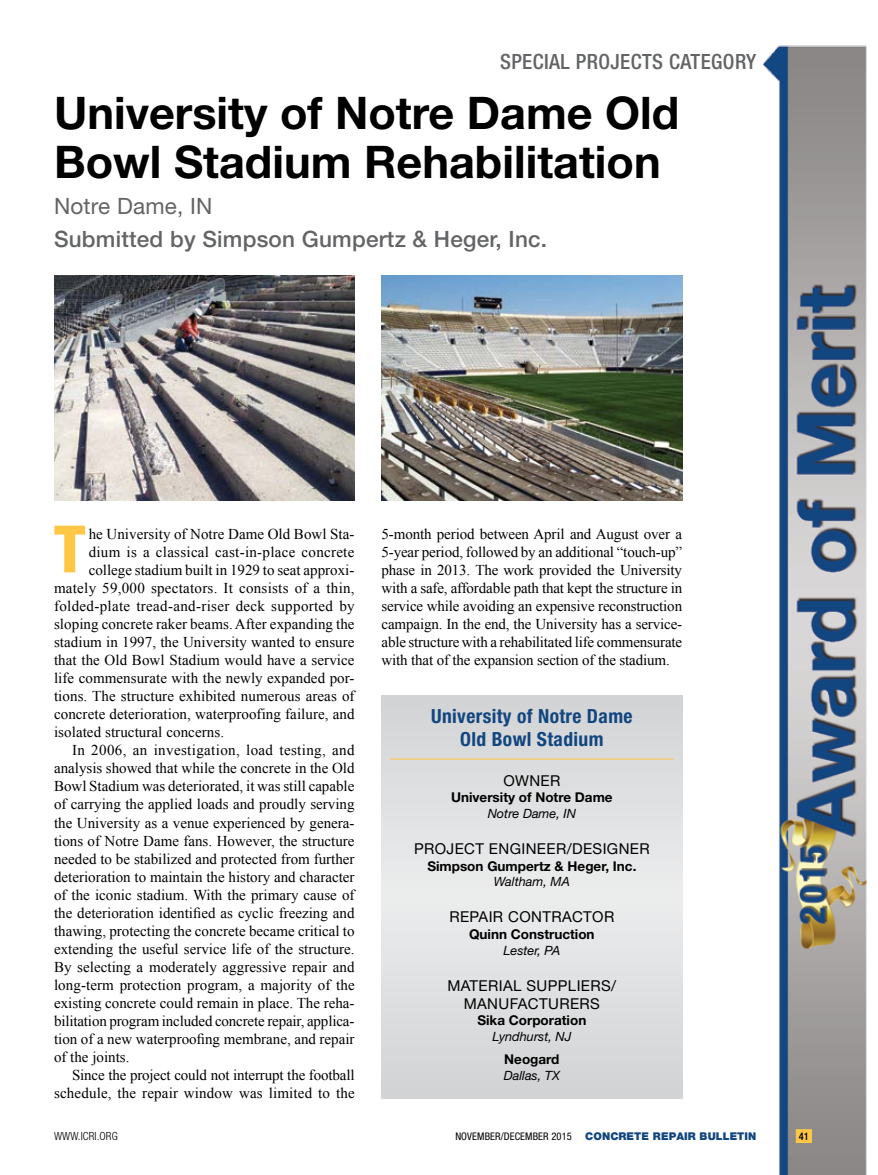
<style>
.page{position:relative;width:878px;height:1175px;background:#fff}
.page>*{position:absolute;margin:0;border:0;box-sizing:border-box;transform-origin:0 0}
.t1{font:800 condensed 65.4px "Helvetica Neue LT Std";color:#ffc745}
.t2{font:700 45px/49.5px "Helvetica Neue LT Std";color:#000}
.t3{font:500 22.5px "Helvetica Neue LT Std";letter-spacing:.01em;color:#636466}
.t4{font:22.5px "Helvetica Neue LT Std";letter-spacing:.01em;color:#636466}
.t5{font:500 condensed 21px "Helvetica Neue LT Std";letter-spacing:.02em;color:#636466}
.t6{font:700 condensed 19.5px/23.4px "Helvetica Neue LT Std";letter-spacing:.02em;color:#124680;text-align:center}
.t7{font:15px/18px "Times New Roman";color:#000;text-align:justify}
.t8{font:15px "Times New Roman";letter-spacing:.02em;color:#000}
.t9{font:15px/18px "Helvetica Neue LT Std";letter-spacing:.025em;color:#000;text-align:center}
.t10{font:15px "Times New Roman";letter-spacing:.025em;color:#000}
.t11{font:700 13.5px "Helvetica Neue LT Std";color:#000}
.t12{font:italic 12.75px "Helvetica Neue LT Std";color:#000}
.t13{font:300 condensed 11.25px "Helvetica Neue LT Std";letter-spacing:.01em;color:#000}
.t14{font:900 10.8px "Helvetica Neue LT Std";letter-spacing:.01em;color:#124680}
.t15{font:500 condensed 10.5px "Helvetica Neue LT Std";color:#000}
.s1{font-weight:400;font-stretch:condensed;font-size:10.5px;color:#000}
</style>
<div class="page">
<img style="left:763px;top:45px;width:104px;height:1129px">
<div style="left:381px;top:695px;width:301px;height:403px;background:linear-gradient(to right,#dfe0e0,#dfe0e0)"></div>
<hr style="left:390px;top:758px;width:283px;height:1px;background:#ffc745">
<img style="left:54px;top:275px;width:300px;height:225px">
<img style="left:381px;top:275px;width:301px;height:225px">
<div style="left:795px;top:1129px;width:16px;height:13px;background:#ffc745;border:1px solid #ffc745"></div>
<h3 class="t5" style="left:500px;top:49px;width:258px">SPECIAL PROJECTS CATEGORY</h3>
<h2 class="t2" style="left:54px;top:87px;width:626px">University of Notre Dame Old<br>Bowl Stadium Rehabilitation</h2>
<h3 class="t4" style="left:54px;top:193px;width:160px">Notre Dame, IN</h3>
<h3 class="t3" style="left:54px;top:226px;width:494px">Submitted by Simpson Gumpertz &amp; Heger, Inc.</h3>
<h1 class="t1" style="left:54px;top:508px;width:33px">T</h1>
<p class="t7" style="left:89px;top:525px;width:267px">he University of Notre Dame Old Bowl Sta-</p>
<p class="t8" style="left:89px;top:542px;width:267px">dium is a classical cast-in-place concrete</p>
<p class="t7" style="left:89px;top:561px;width:267px">college stadium built in 1929 to seat approxi-</p>
<p class="t7" style="left:54px;top:579px;width:302px">mately 59,000 spectators. It consists of a thin,</p>
<p class="t8" style="left:54px;top:596px;width:302px">folded-plate tread-and-riser deck supported by</p>
<p class="t7" style="left:54px;top:615px;width:302px">sloping concrete raker beams. After expanding the</p>
<p class="t7" style="left:54px;top:633px;width:302px">stadium in 1997, the University wanted to ensure</p>
<p class="t7" style="left:54px;top:651px;width:302px">that the Old Bowl Stadium would have a service</p>
<p class="t7" style="left:54px;top:669px;width:302px">life commensurate with the newly expanded por-</p>
<p class="t7" style="left:54px;top:687px;width:302px">tions. The structure exhibited numerous areas of</p>
<p class="t7" style="left:54px;top:705px;width:302px">concrete deterioration, waterproofing failure, and</p>
<p class="t7" style="left:54px;top:723px;width:171px">isolated structural concerns.</p>
<p class="t10" style="left:72px;top:740px;width:284px">In 2006, an investigation, load testing, and</p>
<p class="t7" style="left:54px;top:759px;width:302px">analysis showed that while the concrete in the Old</p>
<p class="t7" style="left:54px;top:777px;width:302px">Bowl Stadium was deteriorated, it was still capable</p>
<p class="t7" style="left:54px;top:795px;width:302px">of carrying the applied loads and proudly serving</p>
<p class="t7" style="left:54px;top:813px;width:302px">the University as a venue experienced by genera-</p>
<p class="t7" style="left:54px;top:831px;width:302px">tions of Notre Dame fans. However, the structure</p>
<p class="t7" style="left:54px;top:849px;width:302px">needed to be stabilized and protected from further</p>
<p class="t7" style="left:54px;top:867px;width:302px">deterioration to maintain the history and character</p>
<p class="t7" style="left:54px;top:885px;width:302px">of the iconic stadium. With the primary cause of</p>
<p class="t7" style="left:54px;top:903px;width:302px">the deterioration identified as cyclic freezing and</p>
<p class="t7" style="left:54px;top:921px;width:302px">thawing, protecting the concrete became critical to</p>
<p class="t7" style="left:54px;top:939px;width:302px">extending the useful service life of the structure.</p>
<p class="t7" style="left:54px;top:957px;width:302px">By selecting a moderately aggressive repair and</p>
<p class="t7" style="left:54px;top:975px;width:302px">long-term protection program, a majority of the</p>
<p class="t7" style="left:54px;top:993px;width:302px">existing concrete could remain in place. The reha-</p>
<p class="t7" style="left:54px;top:1011px;width:302px">bilitation program included concrete repair, applica-</p>
<p class="t7" style="left:54px;top:1029px;width:302px">tion of a new waterproofing membrane, and repair</p>
<p class="t7" style="left:54px;top:1047px;width:77px">of the joints.</p>
<p class="t7" style="left:72px;top:1065px;width:284px">Since the project could not interrupt the football</p>
<p class="t7" style="left:54px;top:1083px;width:302px">schedule, the repair window was limited to the</p>
<p class="t7" style="left:381px;top:525px;width:302px">5-month period between April and August over a 5-year period, followed by an additional “touch-up” phase in 2013. The work provided the University with a safe, affordable path that kept the structure in service while avoiding an expensive reconstruction campaign. In the end, the University has a service&shy;able structure with a rehabilitated life commensurate with that of the expansion section of the stadium.</p>
<h3 class="t6" style="left:431px;top:703px;width:203px">University of Notre Dame<br>Old Bowl Stadium</h3>
<p class="t9" style="left:503px;top:771px;width:59px">OWNER</p>
<p class="t11" style="left:451px;top:789px;width:163px">University of Notre Dame</p>
<p class="t12" style="left:488px;top:806px;width:90px">Notre Dame, IN</p>
<p class="t9" style="left:414px;top:839px;width:237px">PROJECT ENGINEER/DESIGNER</p>
<p class="t11" style="left:427px;top:857px;width:210px">Simpson Gumpertz &amp; Heger, Inc.</p>
<p class="t12" style="left:493px;top:874px;width:78px">Waltham, MA</p>
<p class="t9" style="left:449px;top:908px;width:166px">REPAIR CONTRACTOR</p>
<p class="t11" style="left:469px;top:925px;width:127px">Quinn Construction</p>
<p class="t12" style="left:503px;top:942px;width:58px">Lester, PA</p>
<p class="t9" style="left:447px;top:976px;width:170px">MATERIAL SUPPLIERS/<br>MANUFACTURERS</p>
<p class="t11" style="left:477px;top:1012px;width:110px">Sika Corporation</p>
<p class="t12" style="left:492px;top:1028px;width:80px">Lyndhurst, NJ</p>
<p class="t11" style="left:504px;top:1051px;width:57px">Neogard</p>
<p class="t12" style="left:503px;top:1067px;width:58px">Dallas, TX</p>
<p class="t13" style="left:54px;top:1129px;width:65px">WWW.ICRI.ORG</p>
<p class="t14" style="left:455px;top:1129px;width:302px"><span class="s1">NOVEMBER/DECEMBER 2015</span> CONCRETE REPAIR BULLETIN</p>
<p class="t15" style="left:798px;top:1129px;width:12px">41</p>
</div>
